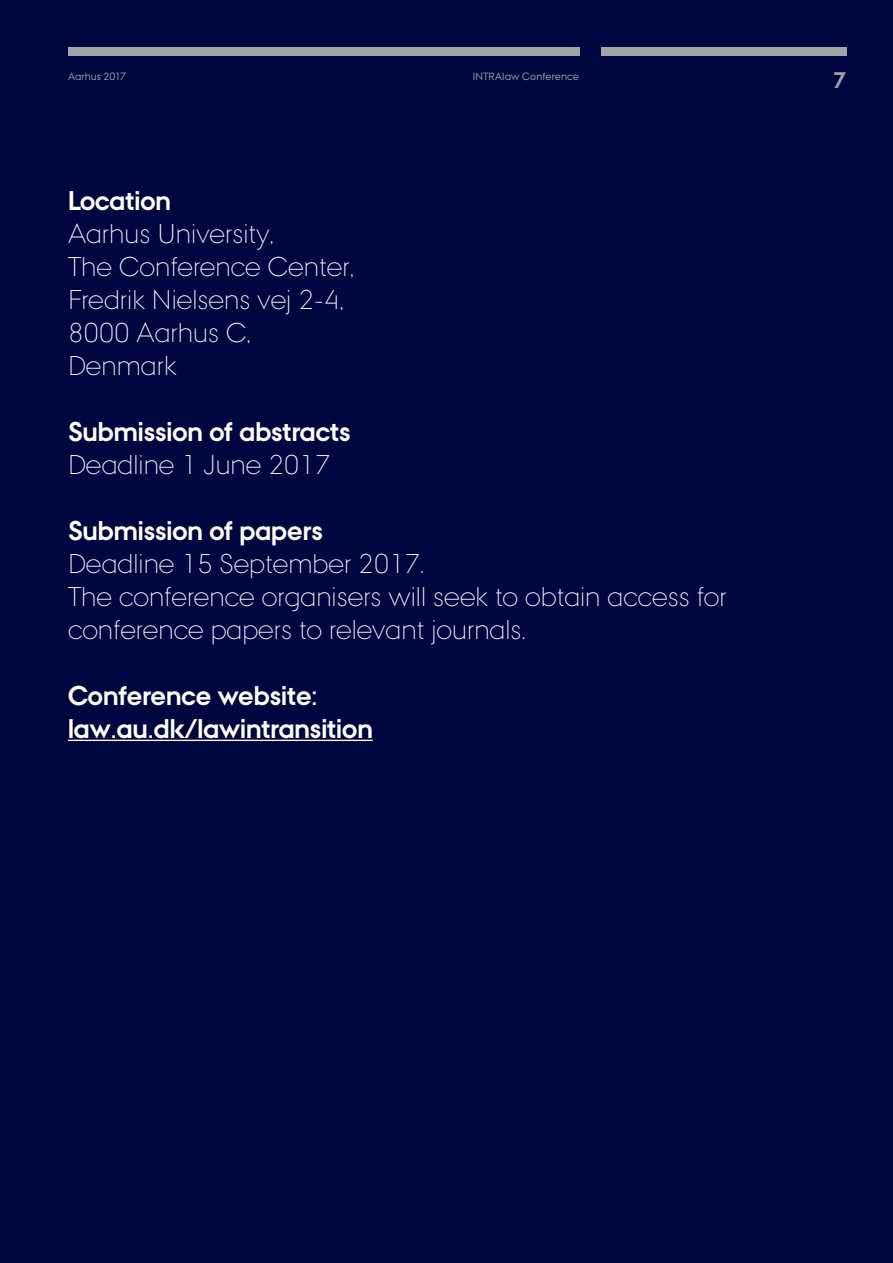
<style>
.page{position:relative;width:893px;height:1263px;background:#000640}
.page>*{position:absolute;margin:0;border:0;box-sizing:border-box;transform-origin:0 0}
.Citattekst_tynd{font:300 27px/33px "AU Passata";color:#fff}
.Citattekst_tynd-2{font:700 27px "AU Passata";color:#fff}
.Design_Pagina_højre{font:700 22.5px "AU Passata";color:#9fa4a6}
.Design_Toptekst_vens{font:10.5px "AU Passata";letter-spacing:.015em;color:#9fa4a6}
.Design_Toptekst_højr{font:10.5px "AU Passata";letter-spacing:.005em;color:#9fa4a6}
</style>
<div class="page">
<div style="left:68px;top:47px;width:512px;height:8px;background:#9fa4a6"></div>
<div style="left:601px;top:47px;width:245px;height:8px;background:#9fa4a6"></div>
<hr style="left:68px;top:740px;width:305px;height:1px;background:#fff">
<p class="Design_Toptekst_højr" style="left:68px;top:70px;width:59px">Aarhus 2017</p>
<p class="Design_Toptekst_vens" style="left:473px;top:70px;width:108px">INTRAlaw Conference</p>
<p class="Design_Pagina_højre" style="left:833px;top:67px;width:14px">7</p>
<p class="Citattekst_tynd-2" style="left:68px;top:185px;width:104px">Location</p>
<p class="Citattekst_tynd" style="left:68px;top:218px;width:208px">Aarhus University,</p>
<p class="Citattekst_tynd" style="left:68px;top:251px;width:288px">The Conference Center,</p>
<p class="Citattekst_tynd" style="left:68px;top:284px;width:277px">Fredrik Nielsens vej 2-4,</p>
<p class="Citattekst_tynd" style="left:68px;top:317px;width:184px">8000 Aarhus C,</p>
<p class="Citattekst_tynd" style="left:68px;top:350px;width:110px">Denmark</p>
<p class="Citattekst_tynd-2" style="left:68px;top:416px;width:284px">Submission of abstracts</p>
<p class="Citattekst_tynd" style="left:68px;top:449px;width:264px">Deadline 1 June 2017</p>
<p class="Citattekst_tynd-2" style="left:68px;top:515px;width:256px">Submission of papers</p>
<p class="Citattekst_tynd" style="left:68px;top:548px;width:358px">Deadline 15 September 2017.</p>
<p class="Citattekst_tynd" style="left:68px;top:581px;width:660px">The conference organisers will seek to obtain access for conference papers to relevant journals.</p>
<p class="Citattekst_tynd-2" style="left:68px;top:680px;width:251px">Conference website:</p>
<p class="Citattekst_tynd-2" style="left:68px;top:713px;width:306px">law.au.dk/lawintransition</p>
</div>
